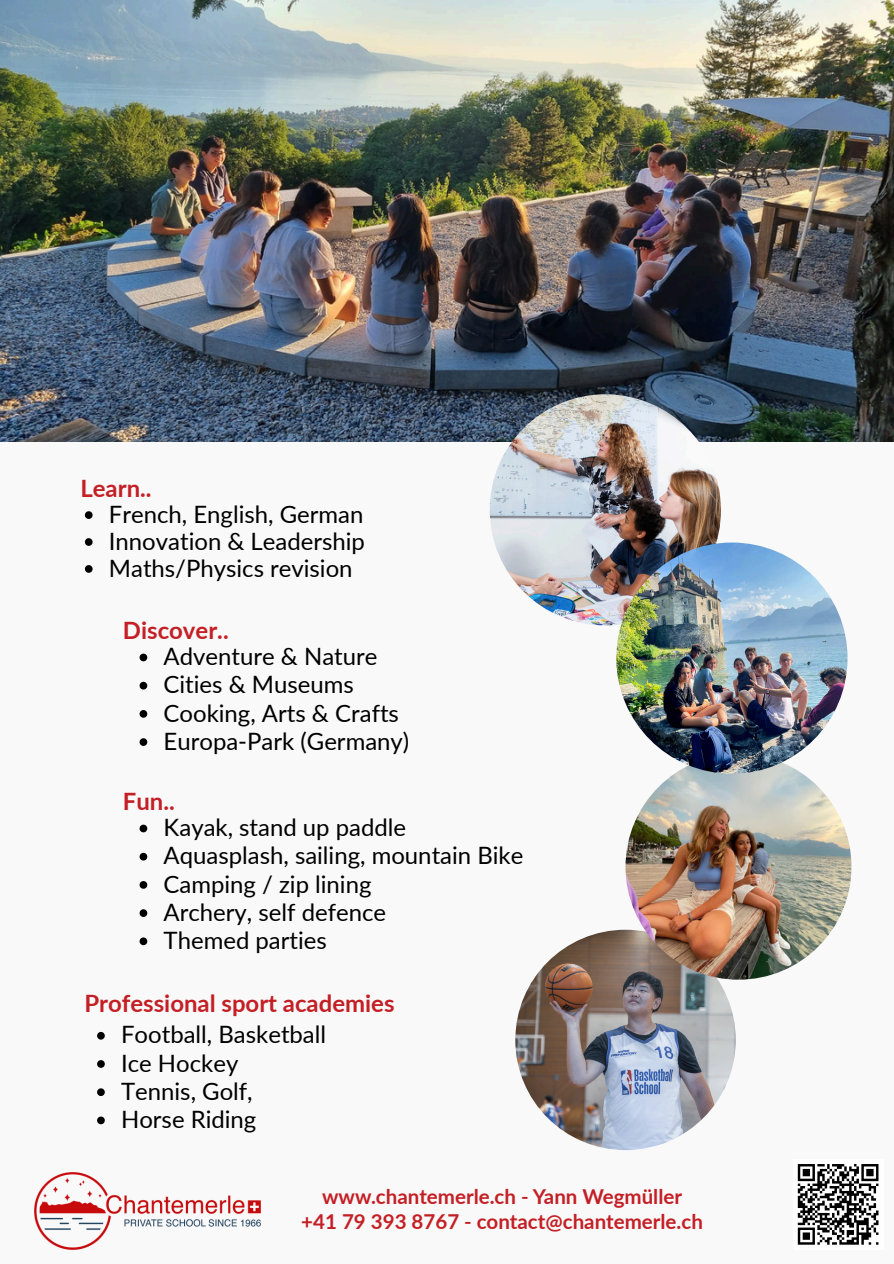
<style>
.page{position:relative;width:894px;height:1264px;background:#fff}
.page>*{position:absolute;margin:0;border:0;box-sizing:border-box;transform-origin:0 0}
.t1{font:23.85px "Lato";color:#000}
.t2{font:700 23.85px "Lato";color:#c41f25}
.t3{font:700 20.55px "Lato";color:#c41f25}
</style>
<div class="page">
<div style="left:0;top:0;width:893px;height:1263px;background:#f9f9f9"></div>
<img style="left:0;top:0;width:893px;height:442px">
<div style="left:792px;top:1159px;width:91px;height:90px;background:#fff"></div>
<svg style="left:797px;top:1164px;width:82px;height:81px"></svg>
<img style="left:34px;top:1172px;width:227px;height:77px">
<img style="left:515px;top:929px;width:220px;height:221px;border-radius:50%">
<img style="left:625px;top:753px;width:226px;height:226px;border-radius:50%">
<img style="left:489px;top:394px;width:231px;height:231px;border-radius:50%">
<img style="left:616px;top:542px;width:231px;height:231px;border-radius:50%">
<svg style="left:139px;top:824px;width:8px;height:8px"></svg>
<svg style="left:139px;top:852px;width:8px;height:8px"></svg>
<svg style="left:139px;top:881px;width:8px;height:7px"></svg>
<svg style="left:139px;top:909px;width:8px;height:8px"></svg>
<svg style="left:139px;top:937px;width:8px;height:8px"></svg>
<svg style="left:139px;top:653px;width:8px;height:8px"></svg>
<svg style="left:139px;top:681px;width:8px;height:8px"></svg>
<svg style="left:139px;top:710px;width:8px;height:7px"></svg>
<svg style="left:139px;top:738px;width:8px;height:8px"></svg>
<svg style="left:85px;top:511px;width:8px;height:8px"></svg>
<svg style="left:85px;top:538px;width:8px;height:8px"></svg>
<svg style="left:85px;top:565px;width:8px;height:8px"></svg>
<svg style="left:97px;top:1032px;width:8px;height:7px"></svg>
<svg style="left:97px;top:1060px;width:8px;height:7px"></svg>
<svg style="left:97px;top:1088px;width:8px;height:7px"></svg>
<svg style="left:97px;top:1116px;width:8px;height:8px"></svg>
<p class="t2" style="left:80px;top:473px;width:73px">Learn..</p>
<p class="t1" style="left:109px;top:499px;width:256px">French, English, German</p>
<p class="t1" style="left:109px;top:526px;width:257px">Innovation &amp; Leadership</p>
<p class="t1" style="left:109px;top:553px;width:245px">Maths/Physics revision</p>
<p class="t2" style="left:123px;top:615px;width:107px">Discover..</p>
<p class="t1" style="left:163px;top:641px;width:215px">Adventure &amp; Nature</p>
<h1 class="t1" style="left:163px;top:669px;width:192px">Cities &amp; Museums</h1>
<p class="t1" style="left:163px;top:698px;width:237px">Cooking, Arts &amp; Crafts</p>
<p class="t1" style="left:163px;top:726px;width:247px">Europa-Park (Germany)</p>
<p class="t2" style="left:123px;top:786px;width:53px">Fun..</p>
<h1 class="t1" style="left:163px;top:812px;width:244px">Kayak, stand up paddle</h1>
<p class="t1" style="left:163px;top:840px;width:361px">Aquasplash, sailing, mountain Bike</p>
<p class="t1" style="left:163px;top:869px;width:209px">Camping / zip lining</p>
<p class="t1" style="left:163px;top:897px;width:224px">Archery, self defence</p>
<p class="t1" style="left:163px;top:925px;width:165px">Themed parties</p>
<h1 class="t2" style="left:84px;top:988px;width:311px">Professional sport academies</h1>
<p class="t1" style="left:121px;top:1019px;width:206px">Football, Basketball</p>
<p class="t1" style="left:121px;top:1048px;width:119px">Ice Hockey</p>
<p class="t1" style="left:121px;top:1076px;width:133px">Tennis, Golf,</p>
<p class="t1" style="left:121px;top:1104px;width:137px">Horse Riding</p>
<p class="t3" style="left:322px;top:1184px;width:361px">www.chantemerle.ch - Yann Wegmüller</p>
<p class="t3" style="left:301px;top:1208px;width:403px">+41 79 393 8767 - contact@chantemerle.ch</p>
</div>
